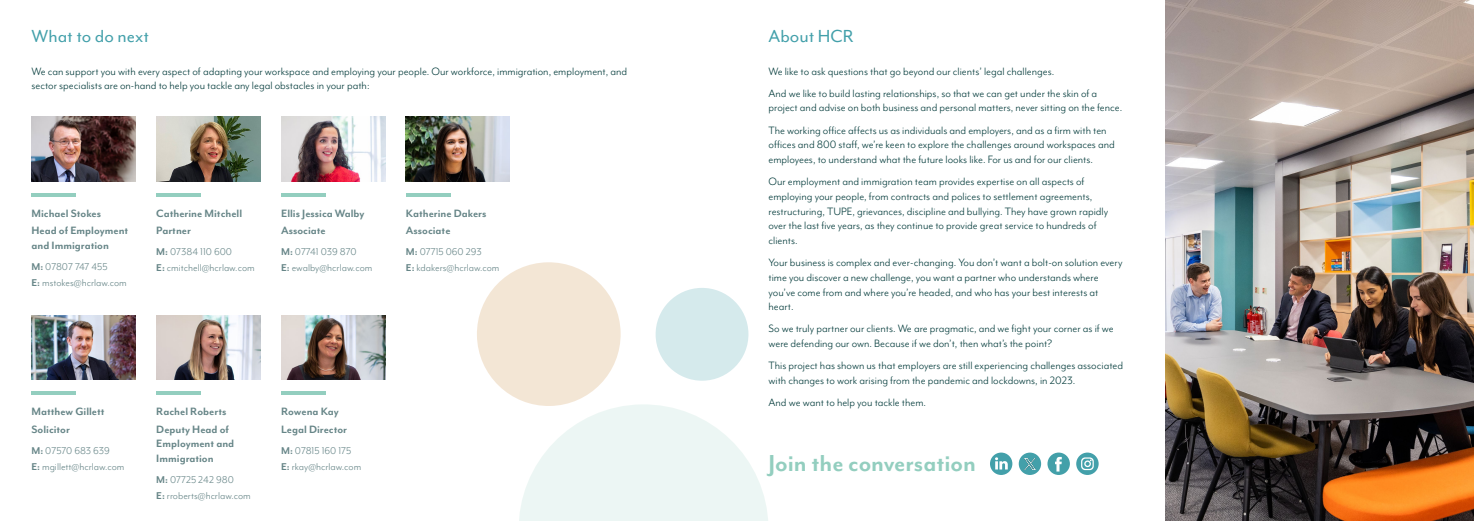
<style>
.page{position:relative;width:1474px;height:521px;background:#fff}
.page>*{position:absolute;margin:0;border:0;box-sizing:border-box;transform-origin:0 0}
.t1{font:700 26.6px "Mr Eaves Mod OT";color:#93cebf}
.t2{font:20.12px "Mr Eaves Mod OT";color:#43a0aa}
.t3{font:12.25px/14.7px "Mr Eaves Mod OT";color:#023a3a}
.t4{font:700 12.25px/17.2px "Mr Eaves Mod OT";color:#668587}
.t5{font:11.38px/16.1px "Mr Eaves Mod OT";color:#668587}
.s1{font-weight:700}
</style>
<div class="page">
<svg style="left:1076px;top:452px;width:22px;height:23px"></svg>
<svg style="left:1081px;top:457px;width:12px;height:13px"></svg>
<div style="left:1047px;top:452px;width:22px;height:23px;background:#43a0a9;border-radius:50%"></div>
<svg style="left:1055px;top:457px;width:6px;height:14px"></svg>
<svg style="left:990px;top:452px;width:22px;height:23px"></svg>
<svg style="left:1018px;top:452px;width:23px;height:23px"></svg>
<svg style="left:1024px;top:458px;width:11px;height:11px"></svg>
<img style="left:1165px;top:0;width:308px;height:521px">
<hr style="left:32px;top:193px;width:44px;height:3px;background:#93cebf">
<img style="left:32px;top:116px;width:103px;height:65px">
<hr style="left:156px;top:193px;width:45px;height:3px;background:#93cebf">
<img style="left:156px;top:116px;width:104px;height:65px">
<hr style="left:281px;top:193px;width:45px;height:3px;background:#93cebf">
<img style="left:281px;top:116px;width:104px;height:65px">
<hr style="left:406px;top:193px;width:44px;height:3px;background:#93cebf">
<img style="left:406px;top:116px;width:104px;height:65px">
<hr style="left:156px;top:391px;width:45px;height:4px;background:#93cebf">
<img style="left:156px;top:315px;width:104px;height:65px">
<hr style="left:281px;top:391px;width:45px;height:4px;background:#93cebf">
<img style="left:281px;top:315px;width:104px;height:65px">
<svg style="left:477px;top:262px;width:291px;height:259px"></svg>
<hr style="left:32px;top:391px;width:44px;height:4px;background:#93cebf">
<img style="left:32px;top:315px;width:103px;height:65px">
<h2 class="t2" style="left:32px;top:25px;width:119px">What to do next</h2>
<p class="t3" style="left:32px;top:64px;width:597px">We can support you with every aspect of adapting your workspace and employing your people. Our workforce, immigration, employment, and sector specialists are on-hand to help you tackle any legal obstacles in your path:</p>
<p class="t4" style="left:32px;top:204px;width:98px">Michael Stokes<br>Head of Employment</p>
<p class="t4" style="left:32px;top:236px;width:79px">and Immigration</p>
<p class="t5" style="left:32px;top:258px;width:97px"><span class="s1">M:</span> 07807 747 455<br><span class="s1">E:</span> mstokes@hcrlaw.com</p>
<p class="t4" style="left:156px;top:204px;width:87px">Catherine Mitchell<br>Partner</p>
<p class="t5" style="left:156px;top:243px;width:100px"><span class="s1">M:</span> 07384 110 600<br><span class="s1">E:</span> cmitchell@hcrlaw.com</p>
<p class="t4" style="left:281px;top:204px;width:85px">Ellis Jessica Walby<br>Associate</p>
<p class="t5" style="left:281px;top:243px;width:93px"><span class="s1">M:</span> 07741 039 870<br><span class="s1">E:</span> ewalby@hcrlaw.com</p>
<p class="t4" style="left:406px;top:204px;width:82px">Katherine Dakers<br>Associate</p>
<p class="t5" style="left:406px;top:243px;width:95px"><span class="s1">M:</span> 07715 060 293<br><span class="s1">E:</span> kdakers@hcrlaw.com</p>
<p class="t4" style="left:32px;top:403px;width:75px">Matthew Gillett<br>Solicitor</p>
<p class="t5" style="left:32px;top:442px;width:94px"><span class="s1">M:</span> 07570 683 639<br><span class="s1">E:</span> mgillett@hcrlaw.com</p>
<p class="t4" style="left:156px;top:403px;width:74px">Rachel Roberts<br>Deputy Head of</p>
<p class="t4" style="left:156px;top:436px;width:79px;line-height:14.7px">Employment and<br>Immigration</p>
<p class="t5" style="left:156px;top:471px;width:96px"><span class="s1">M:</span> 07725 242 980<br><span class="s1">E:</span> rroberts@hcrlaw.com</p>
<p class="t4" style="left:281px;top:403px;width:67px">Rowena Kay<br>Legal Director</p>
<p class="t5" style="left:281px;top:442px;width:82px"><span class="s1">M:</span> 07815 160 175<br><span class="s1">E:</span> rkay@hcrlaw.com</p>
<h2 class="t2" style="left:768px;top:25px;width:86px">About HCR</h2>
<p class="t3" style="left:768px;top:60px;width:330px;line-height:22.1px">We like to ask questions that go beyond our clients’ legal challenges.<br>And we like to build lasting relationships, so that we can get under the skin of a</p>
<p class="t3" style="left:768px;top:97px;width:355px;line-height:22.1px">project and advise on both business and personal matters, never sitting on the fence.<br>The working office affects us as individuals and employers, and as a firm with ten</p>
<p class="t3" style="left:768px;top:137px;width:348px">offices and 800 staff, we’re keen to explore the challenges around workspaces and employees, to understand what the future looks like. For us and for our clients.</p>
<p class="t3" style="left:768px;top:174px;width:341px">Our employment and immigration team provides expertise on all aspects of employing your people, from contracts and polices to settlement agreements, restructuring, TUPE, grievances, discipline and bullying. They have grown rapidly over the last five years, as they continue to provide great service to hundreds of clients.</p>
<p class="t3" style="left:768px;top:255px;width:355px">Your business is complex and ever-changing. You don’t want a bolt-on solution every time you discover a new challenge, you want a partner who understands where you’ve come from and where you’re headed, and who has your best interests at heart.</p>
<p class="t3" style="left:768px;top:321px;width:347px">So we truly partner our clients. We are pragmatic, and we fight your corner as if we were defending our own. Because if we don’t, then what’s the point?</p>
<p class="t3" style="left:768px;top:358px;width:356px">This project has shown us that employers are still experiencing challenges associated with changes to work arising from the pandemic and lockdowns, in 2023.</p>
<p class="t3" style="left:768px;top:395px;width:159px">And we want to help you tackle them.</p>
<h1 class="t1" style="left:768px;top:448px;width:209px">Join the conversation</h1>
</div>
